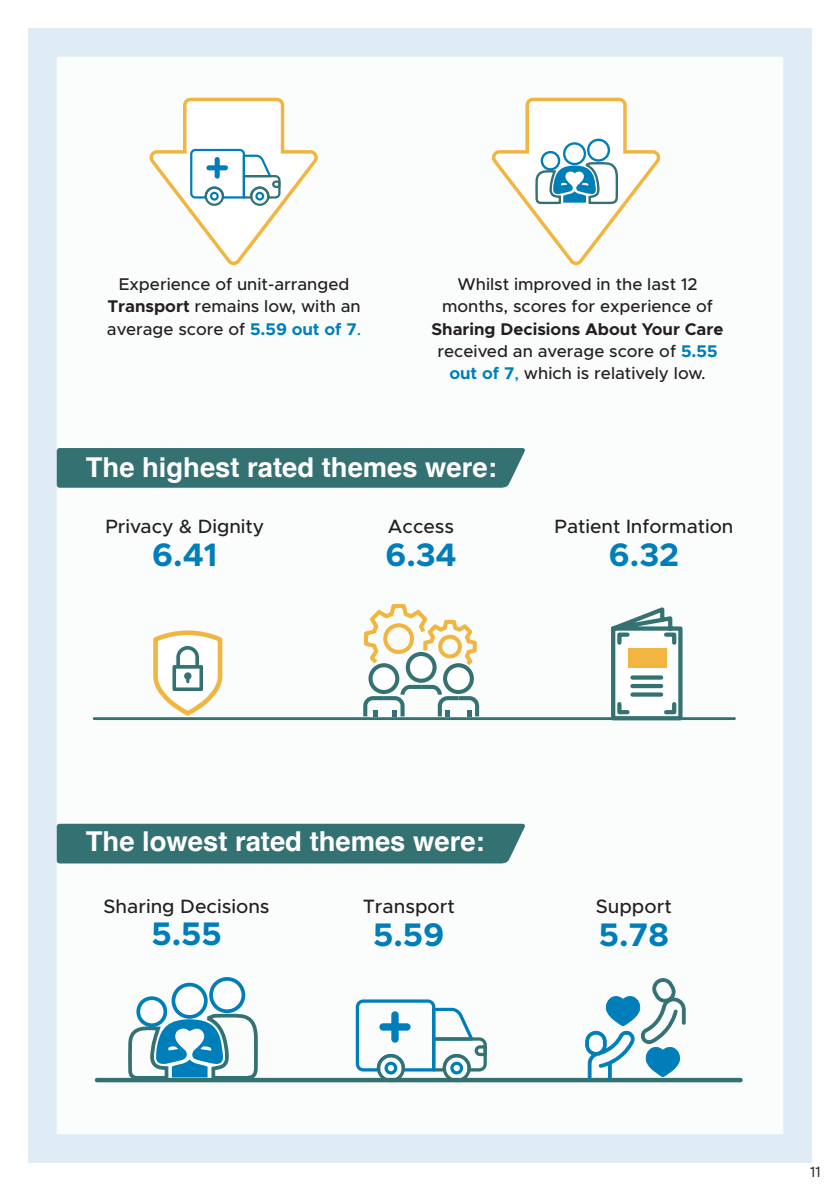
<style>
.page{position:relative;width:840px;height:1191px;background:#fff}
.page>*{position:absolute;margin:0;border:0;box-sizing:border-box;transform-origin:0 0}
.t1{font:700 32.8px "Metropolis";color:#007eb9}
.t2{font:700 32.6px "Metropolis";color:#007eb9}
.t3{font:700 27.4px "Helvetica";color:#fff}
.t4{font:500 19.4px "Metropolis";color:#231f20}
.t5{font:500 19.2px "Metropolis";color:#231f20}
.t6{font:500 17px/22.4px "Metropolis";color:#231f20;text-align:center}
.t7{font:16px "Omnes";color:#231f20}
.s1{font-weight:700}
.s2{font-weight:700;color:#007eb9}
.s3{color:#007eb9}
</style>
<div class="page">
<div style="left:28px;top:28px;width:783px;height:1134px;background:#e0ecf5"></div>
<div style="left:57px;top:57px;width:725px;height:1077px;background:#fbfdfd"></div>
<div style="left:57px;top:448px;width:468px;height:40px;background:#347173"></div>
<div style="left:57px;top:823px;width:468px;height:40px;background:#347173"></div>
<svg style="left:146px;top:96px;width:175px;height:171px;background:#f1f3ef"></svg>
<svg style="left:488px;top:96px;width:175px;height:171px;background:#ecf1ed"></svg>
<hr style="left:94px;top:717px;width:640px;height:3px;background:#347173">
<svg style="left:153px;top:630px;width:69px;height:85px;background:#e7e2cc"></svg>
<svg style="left:363px;top:604px;width:116px;height:112px;background:#dddfd0"></svg>
<svg style="left:355px;top:999px;width:131px;height:78px;background:#c4dee7"></svg>
<div style="left:97px;top:1077px;width:643px;height:5px;background:#347173"></div>
<div style="left:211px;top:979px;width:32px;height:32px;background:#fff;border-radius:50%"></div>
<div style="left:209px;top:977px;width:36px;height:36px;border:4px solid #007eb9;border-radius:50%"></div>
<div style="left:173px;top:984px;width:33px;height:33px;background:#fff;border-radius:50%"></div>
<div style="left:171px;top:982px;width:37px;height:36px;border:4px solid #007eb9;border-radius:50%"></div>
<div style="left:138px;top:998px;width:27px;height:27px;background:#fff;border-radius:50%"></div>
<div style="left:136px;top:996px;width:31px;height:31px;border:4px solid #007eb9;border-radius:50%"></div>
<svg style="left:126px;top:1011px;width:134px;height:152px"></svg>
<div style="left:581px;top:1050px;width:24px;height:24px;background:#fff;border-radius:50%"></div>
<svg style="left:585px;top:978px;width:100px;height:100px;background:#b5d6e4"></svg>
<svg style="left:570px;top:603px;width:114px;height:119px;background:#d2dfdf"></svg>
<div style="left:627px;top:648px;width:39px;height:19px;background:#f1b641"></div>
<p class="t6" style="left:107px;top:273px;width:256px">Experience of unit-arranged<br><span class="s1">Transport</span> remains low, with an average score of <span class="s2">5.59 out of 7</span><span class="s3">.</span></p>
<p class="t6" style="left:442px;top:273px;width:272px">Whilst improved in the last 12 months, scores for experience of</p>
<p class="t6" style="left:431px;top:318px;width:293px"><span class="s1">Sharing Decisions About Your Care </span>received an average score of <span class="s2">5.55 out of 7</span><span class="s3">,</span> which is relatively low.</p>
<h3 class="t3" style="left:86px;top:451px;width:412px">The highest rated themes were:</h3>
<p class="t5" style="left:105px;top:514px;width:160px">Privacy &amp; Dignity</p>
<h2 class="t2" style="left:152px;top:534px;width:67px">6.41</h2>
<p class="t5" style="left:388px;top:514px;width:68px">Access</p>
<h2 class="t2" style="left:385px;top:534px;width:73px">6.34</h2>
<p class="t5" style="left:554px;top:514px;width:180px">Patient Information</p>
<h2 class="t2" style="left:608px;top:534px;width:72px">6.32</h2>
<h3 class="t3" style="left:86px;top:825px;width:400px">The lowest rated themes were:</h3>
<p class="t4" style="left:103px;top:894px;width:167px">Sharing Decisions</p>
<h1 class="t1" style="left:151px;top:913px;width:72px">5.55</h1>
<p class="t4" style="left:362px;top:894px;width:93px">Transport</p>
<h1 class="t1" style="left:373px;top:913px;width:73px">5.59</h1>
<p class="t4" style="left:595px;top:894px;width:77px">Support</p>
<h1 class="t1" style="left:598px;top:914px;width:72px">5.78</h1>
<p class="t7" style="left:809px;top:1160px;width:13px">11</p>
</div>
